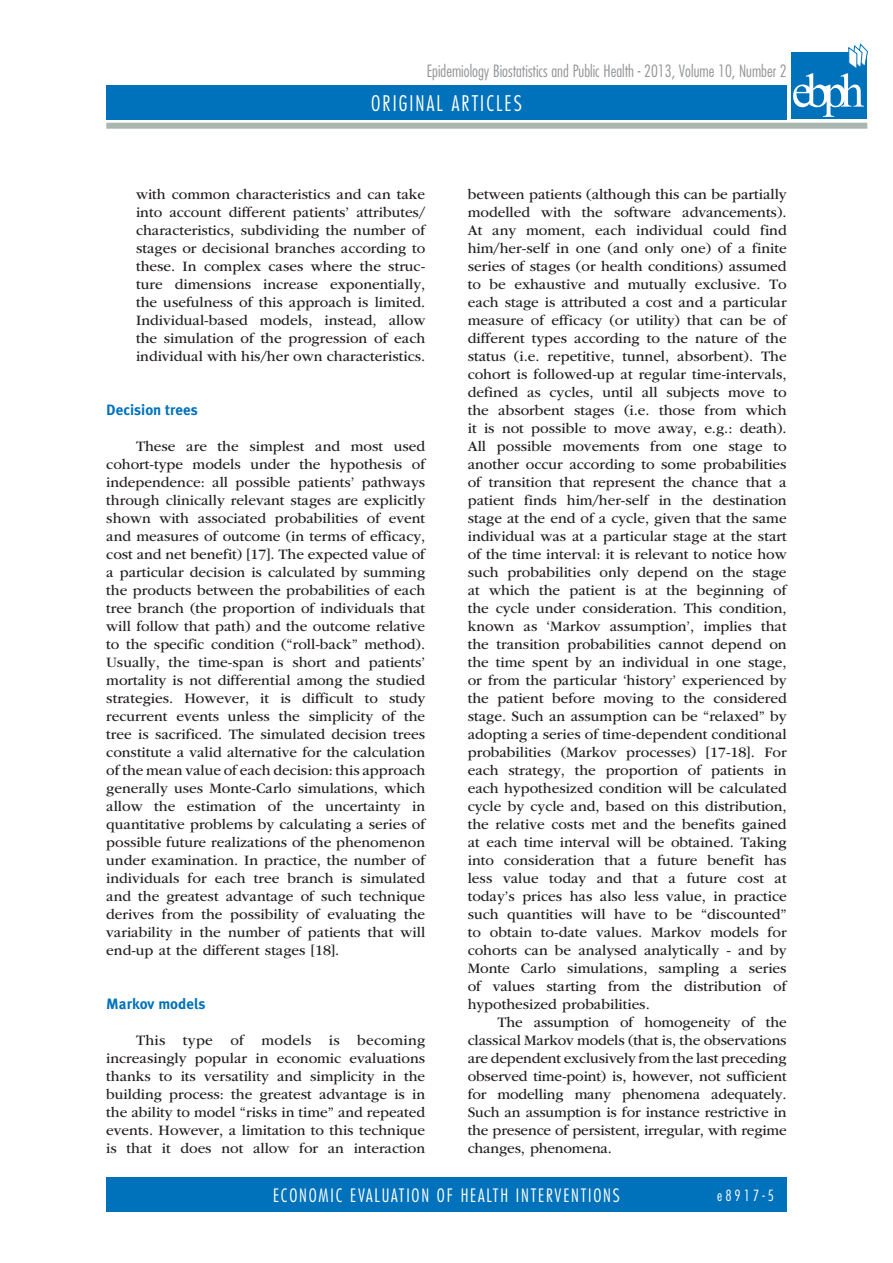
<style>
.page{position:relative;width:893px;height:1263px;background:#fff}
.page>*{position:absolute;margin:0;border:0;box-sizing:border-box;transform-origin:0 0}
.t1{font:300 condensed 21px "Futura Std";letter-spacing:.1em;color:#fff}
.t2{font:300 condensed 18px "Futura Std";letter-spacing:.1em;color:#fff}
.t3{font:300 condensed 16.5px "Futura Std";color:#939598}
.t4{font:15px/18px "ITC Garamond Std";color:#231f20;text-align:justify}
.t5{font:700 15px "Meta Plus";color:#0072bc}
.t6{font:300 condensed 15px "Futura Std";letter-spacing:.2em;color:#fff}
</style>
<div class="page">
<div style="left:106px;top:85px;width:681px;height:34px;background:#0072bc"></div>
<div style="left:106px;top:1178px;width:681px;height:34px;background:#0072bc"></div>
<div style="left:106px;top:123px;width:761px;height:6px;background:#a9b7ae"></div>
<div style="left:791px;top:52px;width:76px;height:67px;background:#0072bc"></div>
<svg style="left:793px;top:43px;width:75px;height:74px"></svg>
<p class="t3" style="left:427px;top:62px;width:361px">Epidemiology Biostatistics and Public Health - 2013, Volume 10, Number 2</p>
<h1 class="t1" style="left:371px;top:91px;width:152px">ORIGINAL ARTICLES</h1>
<p class="t4" style="left:136px;top:185px;width:291px">with common characteristics and can take into account different patients’ attributes/ characteristics, subdividing the number of stages or decisional branches according to these. In complex cases where the struc&shy;ture dimensions increase exponentially, the usefulness of this approach is limited.<br>Individual-based models, instead, allow the simulation of the progression of each individual with his/her own characteristics.</p>
<p class="t4" style="left:468px;top:185px;width:320px">between patients (although this can be partially modelled with the software advancements).<br>At any moment, each individual could find him/her-self in one (and only one) of a finite series of stages (or health conditions) assumed to be exhaustive and mutually exclusive. To each stage is attributed a cost and a particular measure of efficacy (or utility) that can be of different types according to the nature of the status (i.e. repetitive, tunnel, absorbent). The cohort is followed-up at regular time-intervals, defined as cycles, until all subjects move to the absorbent stages (i.e. those from which it is not possible to move away, e.g.: death).<br>All possible movements from one stage to another occur according to some probabilities of transition that represent the chance that a patient finds him/her-self in the destination stage at the end of a cycle, given that the same individual was at a particular stage at the start of the time interval: it is relevant to notice how such probabilities only depend on the stage at which the patient is at the beginning of the cycle under consideration. This condition, known as ‘Markov assumption’, implies that the transition probabilities cannot depend on the time spent by an individual in one stage, or from the particular ‘history’ experienced by the patient before moving to the considered stage. Such an assumption can be “relaxed” by adopting a series of time-dependent conditional probabilities (Markov processes) [17-18]. For each strategy, the proportion of patients in each hypothesized condition will be calculated cycle by cycle and, based on this distribution, the relative costs met and the benefits gained at each time interval will be obtained. Taking into consideration that a future benefit has less value today and that a future cost at today’s prices has also less value, in practice such quantities will have to be “discounted” to obtain to-date values. Markov models for cohorts can be analysed analytically - and by Monte Carlo simulations, sampling a series of values starting from the distribution of hypothesized probabilities.</p>
<p class="t4" style="left:468px;top:1013px;width:320px;text-indent:30px">The assumption of homogeneity of the classical Markov models (that is, the observations are dependent exclusively from the last preceding observed time-point) is, however, not sufficient for modelling many phenomena adequately.<br>Such an assumption is for instance restrictive in the presence of persistent, irregular, with regime changes, phenomena.</p>
<p class="t6" style="left:717px;top:1187px;width:58px">e8917-5</p>
<p class="t5" style="left:106px;top:401px;width:93px">Decision trees</p>
<p class="t4" style="left:106px;top:437px;width:320px;text-indent:30px">These are the simplest and most used cohort-type models under the hypothesis of independence: all possible patients’ pathways through clinically relevant stages are explicitly shown with associated probabilities of event and measures of outcome (in terms of efficacy, cost and net benefit) [17]. The expected value of a particular decision is calculated by summing the products between the probabilities of each tree branch (the proportion of individuals that will follow that path) and the outcome relative to the specific condition (“roll-back” method).<br>Usually, the time-span is short and patients’ mortality is not differential among the studied strategies. However, it is difficult to study recurrent events unless the simplicity of the tree is sacrificed. The simulated decision trees constitute a valid alternative for the calculation of the mean value of each decision: this approach generally uses Monte-Carlo simulations, which allow the estimation of the uncertainty in quantitative problems by calculating a series of possible future realizations of the phenomenon under examination. In practice, the number of individuals for each tree branch is simulated and the greatest advantage of such technique derives from the possibility of evaluating the variability in the number of patients that will end-up at the different stages [18].</p>
<p class="t5" style="left:106px;top:995px;width:101px">Markov models</p>
<p class="t4" style="left:106px;top:1031px;width:320px;text-indent:30px">This type of models is becoming increasingly popular in economic evaluations thanks to its versatility and simplicity in the building process: the greatest advantage is in the ability to model “risks in time” and repeated events. However, a limitation to this technique is that it does not allow for an interaction</p>
<p class="t2" style="left:273px;top:1185px;width:348px">ECONOMIC EVALUATION OF HEALTH INTERVENTIONS</p>
</div>
